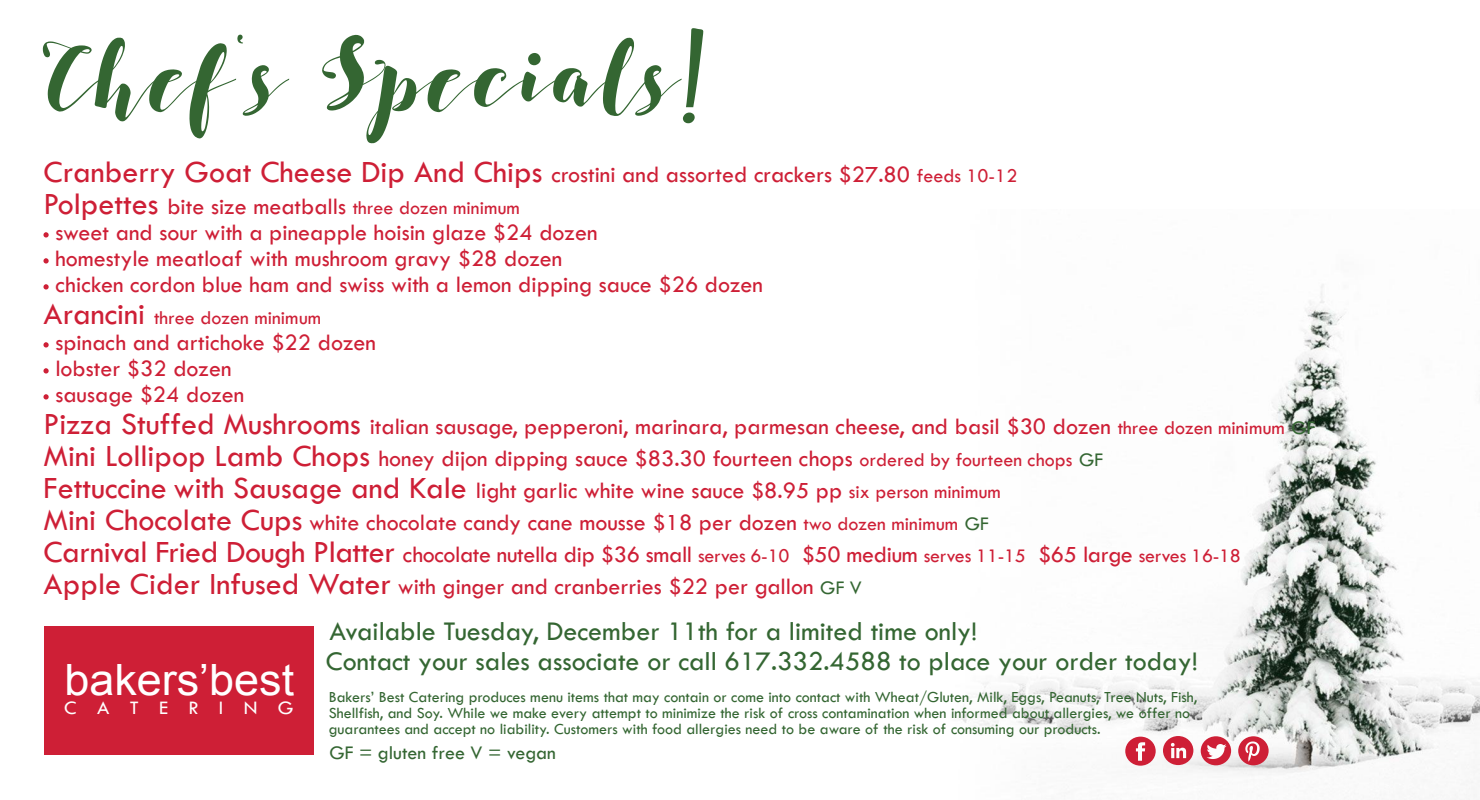
<style>
.page{position:relative;width:1480px;height:800px;background:#fff}
.page>*{position:absolute;margin:0;border:0;box-sizing:border-box;transform-origin:0 0}
.t1{font:66px "SALSABILLA";color:#346632}
.t2{font:43.2px "Arial";color:#fff;scale:1.04 1}
.t3{font:28px/30px "Tw Cen";color:#346632}
.t4{font:24px/32px "Tw Cen";color:#ce1f36}
.t5{font:20px "Tw Cen";color:#ce1f36}
.t6{font:20px "Tw Cen";color:#346632}
.t7{font:19.8px "Tw Cen";letter-spacing:.985em;color:#fff;scale:1.04 1}
.t8{font:16px/16px "Tw Cen";color:#346632}
.s1{font-size:32px}
.s2{font-size:20px}
.s3{font-size:20px;color:#346632}
</style>
<div class="page">
<img style="left:960px;top:284px;width:520px;height:516px">
<svg style="left:1238px;top:736px;width:31px;height:29px"></svg>
<div style="left:1201px;top:736px;width:30px;height:29px;background:#ce1f36;border-radius:50%"></div>
<div style="left:1163px;top:736px;width:30px;height:29px;background:#ce1f36;border-radius:50%"></div>
<div style="left:1125px;top:737px;width:31px;height:29px;background:#ce1f36;border-radius:50%"></div>
<img style="left:1242px;top:740px;width:22px;height:23px">
<img style="left:1170px;top:742px;width:17px;height:17px">
<img style="left:1205px;top:741px;width:23px;height:21px">
<img style="left:1129px;top:740px;width:23px;height:22px">
<svg style="left:43px;top:232px;width:6px;height:6px"></svg>
<svg style="left:43px;top:258px;width:6px;height:6px"></svg>
<svg style="left:43px;top:284px;width:6px;height:6px"></svg>
<svg style="left:43px;top:342px;width:6px;height:6px"></svg>
<svg style="left:43px;top:368px;width:6px;height:6px"></svg>
<svg style="left:43px;top:394px;width:6px;height:6px"></svg>
<div style="left:44px;top:626px;width:270px;height:129px;background:#ce1f36"></div>
<h1 class="t1" style="left:43px;top:24px;width:663px">Chef' s Specials!</h1>
<p class="t4" style="left:43px;top:159px;width:975px"><span class="s1">Cranberry Goat Cheese Dip And Chips</span> crostini and assorted crackers $27.80 <span class="s2">feeds 10-12<br></span><span class="s1">Polpettes</span> bite size meatballs <span class="s2">three dozen minimum</span></p>
<p class="t4" style="left:43px;top:220px;width:721px;line-height:26px">. sweet and sour with a pineapple hoisin glaze $24 dozen<br>. homestyle meatloaf with mushroom gravy $28 dozen<br>. chicken cordon blue ham and swiss with a lemon dipping sauce $26 dozen</p>
<p class="t5" style="left:43px;top:306px;width:279px"><span class="s1">Arancini</span> three dozen minimum</p>
<p class="t4" style="left:43px;top:330px;width:334px;line-height:26px">. spinach and artichoke $22 dozen . lobster $32 dozen<br>. sausage $24 dozen</p>
<p class="t4" style="left:43px;top:411px;width:1274px"><span class="s1">Pizza Stuffed Mushrooms</span> italian sausage, pepperoni, marinara, parmesan cheese, and basil $30 dozen <span class="s2">three dozen minimum</span> <span class="s3">GF </span><span class="s1">Mini Lollipop Lamb Chops</span> honey dijon dipping sauce $83.30 fourteen chops <span class="s2">ordered by fourteen chops</span> <span class="s3">GF<br></span><span class="s1">Fettuccine with Sausage and Kale</span> light garlic white wine sauce $8.95 pp <span class="s2">six person minimum<br></span><span class="s1">Mini Chocolate Cups</span> white chocolate candy cane mousse $18 per dozen <span class="s2">two dozen minimum</span> <span class="s3">GF<br></span><span class="s1">Carnival Fried Dough Platter</span> chocolate nutella dip $36 small <span class="s2">serves 6-10</span> $50 medium <span class="s2">serves 11-15</span> $65 large <span class="s2">serves 16-18<br></span><span class="s1">Apple Cider Infused Water</span> with ginger and cranberries $22 per gallon <span class="s3">GF V</span></p>
<p class="t3" style="left:326px;top:616px;width:873px">Available Tuesday, December 11th for a limited time only!<br>Contact your sales associate or call 617.332.4588 to place your order today!</p>
<p class="t8" style="left:329px;top:689px;width:870px">Bakers’ Best Catering produces menu items that may contain or come into contact with Wheat/Gluten, Milk, Eggs, Peanuts, Tree Nuts, Fish,<br>Shellfish, and Soy. While we make every attempt to minimize the risk of cross contamination when informed about allergies, we offer no guarantees and accept no liability. Customers with food allergies need to be aware of the risk of consuming our products.</p>
<p class="t6" style="left:329px;top:741px;width:228px">GF = gluten free V = vegan</p>
<h2 class="t2" style="left:64px;top:652px;width:223px">bakers’best</h2>
<p class="t7" style="left:64px;top:696px;width:222px">CATERING</p>
</div>
